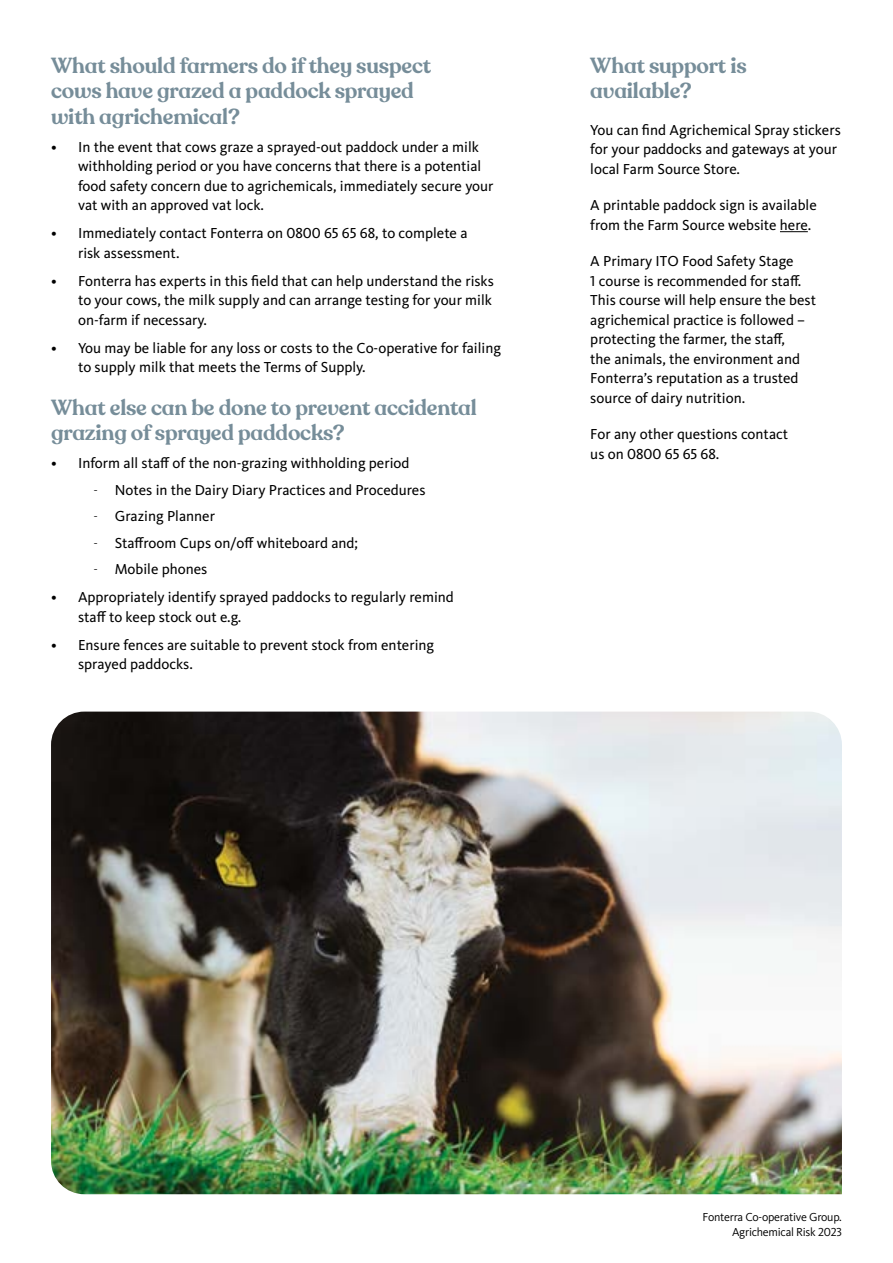
<style>
.page{position:relative;width:893px;height:1263px;background:#fff}
.page>*{position:absolute;margin:0;border:0;box-sizing:border-box;transform-origin:0 0}
.t1{font:600 21.6px/25.5px "Recoleta Alt";letter-spacing:-.01em;color:#768d99}
.t2{font:15px/19.5px "Kievit Pro";color:#000}
.t3{font:12px/15px "Kievit Pro";letter-spacing:-.02em;color:#000;text-align:right}
.s1{font-weight:300}
</style>
<div class="page">
<svg style="left:780px;top:231px;width:28px;height:1px"></svg>
<img style="left:51px;top:712px;width:791px;height:482px">
<h1 class="t1" style="left:51px;top:53px;width:382px">What should farmers do if they suspect cows have grazed a paddock sprayed with agrichemical?</h1>
<p class="t2" style="left:78px;top:137px;width:417px;text-indent:-27px">• In the event that cows graze a sprayed-out paddock under a milk withholding period or you have concerns that there is a potential food safety concern due to agrichemicals, immediately secure your vat with an approved vat lock.</p>
<p class="t2" style="left:78px;top:223px;width:391px;text-indent:-27px">• Immediately contact Fonterra on 0800 65 65 68, to complete a risk assessment.</p>
<p class="t2" style="left:78px;top:271px;width:417px;text-indent:-27px">• Fonterra has experts in this field that can help understand the risks to your cows, the milk supply and can arrange testing for your milk on-farm if necessary.</p>
<p class="t2" style="left:78px;top:338px;width:424px;text-indent:-27px">• You may be liable for any loss or costs to the Co-operative for failing to supply milk that meets the Terms of Supply.</p>
<h1 class="t1" style="left:51px;top:395px;width:427px">What else can be done to prevent accidental grazing of sprayed paddocks?</h1>
<p class="t2" style="left:51px;top:453px;width:360px">• Inform all staff of the non-grazing withholding period</p>
<p class="t2" style="left:94px;top:480px;width:333px"><span class="s1">-</span> Notes in the Dairy Diary Practices and Procedures</p>
<p class="t2" style="left:94px;top:506px;width:123px"><span class="s1">-</span> Grazing Planner</p>
<p class="t2" style="left:94px;top:533px;width:266px"><span class="s1">-</span> Staffroom Cups on/off whiteboard and;</p>
<p class="t2" style="left:94px;top:559px;width:115px"><span class="s1">-</span> Mobile phones</p>
<p class="t2" style="left:78px;top:587px;width:377px;text-indent:-27px">• Appropriately identify sprayed paddocks to regularly remind staff to keep stock out e.g.</p>
<p class="t2" style="left:78px;top:635px;width:358px;text-indent:-27px">• Ensure fences are suitable to prevent stock from entering sprayed paddocks.</p>
<h1 class="t1" style="left:590px;top:53px;width:158px">What support is available?</h1>
<p class="t2" style="left:590px;top:120px;width:252px">You can find Agrichemical Spray stickers for your paddocks and gateways at your local Farm Source Store.</p>
<p class="t2" style="left:590px;top:195px;width:228px">A printable paddock sign is available from the Farm Source website here.</p>
<p class="t2" style="left:590px;top:251px;width:227px">A Primary ITO Food Safety Stage<br>1 course is recommended for staff.<br>This course will help ensure the best agrichemical practice is followed – protecting the farmer, the staff,<br>the animals, the environment and Fonterra’s reputation as a trusted source of dairy nutrition.</p>
<p class="t2" style="left:590px;top:424px;width:199px">For any other questions contact us on 0800 65 65 68.</p>
<p class="t3" style="left:703px;top:1209px;width:141px">Fonterra Co-operative Group.<br>Agrichemical Risk 2023</p>
</div>
